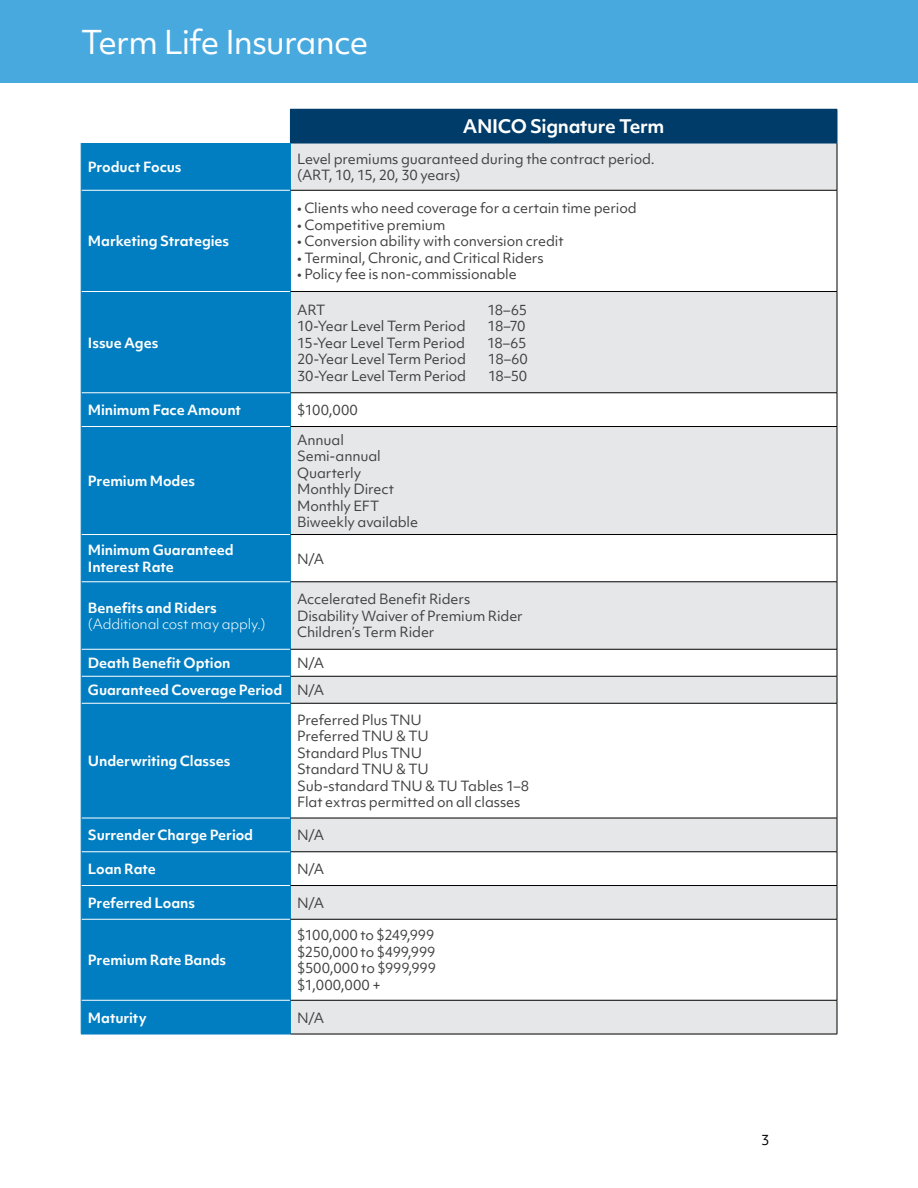
<style>
.page{position:relative;width:918px;height:1188px;background:#fff}
.page>*{position:absolute;margin:0;border:0;box-sizing:border-box;transform-origin:0 0}
.t1{font:31.5px "Objektiv Mk 1";letter-spacing:-.03em;color:#fff}
.t2{font:700 18px "Objektiv Mk 1";letter-spacing:-.025em;color:#fff}
.t3{font:13.5px/16.5px "Objektiv Mk 1";letter-spacing:-.01em;color:#414042}
.t4{font:700 13.5px/16.5px "Objektiv Mk 1";letter-spacing:-.005em;color:#fff}
.t5{font:300 13.5px "Objektiv Mk 1";letter-spacing:-.01em;color:#fff}
.t6{font:13.5px "Objektiv Mk 1";color:#000}
.s1{font-weight:400;color:#414042}
</style>
<div class="page">
<div style="left:0;top:0;width:918px;height:83px;background:#48a9df"></div>
<div style="left:290px;top:109px;width:547px;height:34px;background:#003c6a"></div>
<div style="left:82px;top:143px;width:208px;height:891px;background:#007ec1"></div>
<svg style="left:291px;top:144px;width:546px;height:890px;fill:#e6e7e8"></svg>
<svg style="left:291px;top:394px;width:546px;height:606px"></svg>
<hr style="left:81px;top:190px;width:209px;height:1px;background:#fff">
<hr style="left:81px;top:291px;width:209px;height:1px;background:#fff">
<hr style="left:81px;top:392px;width:209px;height:1px;background:#fff">
<hr style="left:81px;top:426px;width:209px;height:1px;background:#fff">
<hr style="left:81px;top:534px;width:209px;height:1px;background:#fff">
<hr style="left:81px;top:581px;width:209px;height:1px;background:#fff">
<hr style="left:81px;top:649px;width:209px;height:1px;background:#fff">
<hr style="left:81px;top:676px;width:209px;height:1px;background:#fff">
<hr style="left:81px;top:703px;width:209px;height:1px;background:#fff">
<hr style="left:81px;top:818px;width:209px;height:1px;background:#fff">
<hr style="left:81px;top:851px;width:209px;height:1px;background:#fff">
<hr style="left:81px;top:885px;width:209px;height:1px;background:#fff">
<hr style="left:81px;top:919px;width:209px;height:1px;background:#fff">
<hr style="left:81px;top:1000px;width:209px;height:1px;background:#fff">
<hr style="left:837px;top:109px;width:1px;height:34px;background:#003c6a">
<hr style="left:290px;top:143px;width:547px;height:1px;background:#003c6a">
<hr style="left:81px;top:143px;width:1px;height:47px;background:#007ec1">
<hr style="left:290px;top:143px;width:1px;height:47px;background:#007ec1">
<hr style="left:81px;top:190px;width:1px;height:102px;background:#007ec1">
<hr style="left:290px;top:190px;width:1px;height:102px;background:#007ec1">
<hr style="left:81px;top:292px;width:1px;height:101px;background:#007ec1">
<hr style="left:290px;top:292px;width:1px;height:101px;background:#007ec1">
<hr style="left:81px;top:393px;width:1px;height:34px;background:#007ec1">
<hr style="left:290px;top:393px;width:1px;height:34px;background:#007ec1">
<hr style="left:81px;top:427px;width:1px;height:108px;background:#007ec1">
<hr style="left:290px;top:427px;width:1px;height:108px;background:#007ec1">
<hr style="left:81px;top:535px;width:1px;height:47px;background:#007ec1">
<hr style="left:290px;top:535px;width:1px;height:47px;background:#007ec1">
<hr style="left:81px;top:582px;width:1px;height:67px;background:#007ec1">
<hr style="left:290px;top:582px;width:1px;height:67px;background:#007ec1">
<svg style="left:81px;top:649px;width:1px;height:54px"></svg>
<svg style="left:290px;top:649px;width:1px;height:54px"></svg>
<hr style="left:81px;top:703px;width:1px;height:115px;background:#007ec1">
<hr style="left:290px;top:703px;width:1px;height:115px;background:#007ec1">
<hr style="left:81px;top:818px;width:1px;height:34px;background:#007ec1">
<hr style="left:290px;top:818px;width:1px;height:34px;background:#007ec1">
<hr style="left:81px;top:852px;width:1px;height:34px;background:#007ec1">
<hr style="left:290px;top:852px;width:1px;height:34px;background:#007ec1">
<hr style="left:81px;top:886px;width:1px;height:33px;background:#007ec1">
<hr style="left:290px;top:886px;width:1px;height:33px;background:#007ec1">
<hr style="left:81px;top:919px;width:1px;height:81px;background:#007ec1">
<hr style="left:290px;top:919px;width:1px;height:81px;background:#007ec1">
<hr style="left:81px;top:1000px;width:1px;height:34px;background:#007ec1">
<hr style="left:290px;top:1000px;width:1px;height:34px;background:#007ec1">
<hr style="left:81px;top:1034px;width:210px;height:1px;background:#007ec1">
<hr style="left:291px;top:190px;width:546px;height:1px;background:#000">
<hr style="left:291px;top:291px;width:546px;height:1px;background:#000">
<hr style="left:291px;top:393px;width:546px;height:1px;background:#000">
<hr style="left:291px;top:426px;width:546px;height:1px;background:#000">
<hr style="left:291px;top:534px;width:546px;height:1px;background:#000">
<hr style="left:291px;top:582px;width:546px;height:1px;background:#000">
<hr style="left:291px;top:649px;width:546px;height:1px;background:#000">
<hr style="left:291px;top:676px;width:546px;height:1px;background:#000">
<hr style="left:291px;top:703px;width:546px;height:1px;background:#000">
<hr style="left:291px;top:818px;width:546px;height:1px;background:#000">
<hr style="left:291px;top:852px;width:546px;height:1px;background:#000">
<hr style="left:291px;top:885px;width:546px;height:1px;background:#000">
<hr style="left:291px;top:919px;width:546px;height:1px;background:#000">
<hr style="left:291px;top:1000px;width:546px;height:1px;background:#000">
<hr style="left:291px;top:1034px;width:546px;height:1px;background:#000">
<hr style="left:837px;top:143px;width:1px;height:47px;background:#000">
<hr style="left:837px;top:190px;width:1px;height:101px;background:#000">
<hr style="left:837px;top:292px;width:1px;height:101px;background:#000">
<hr style="left:837px;top:393px;width:1px;height:33px;background:#000">
<hr style="left:837px;top:427px;width:1px;height:107px;background:#000">
<hr style="left:837px;top:535px;width:1px;height:47px;background:#000">
<hr style="left:837px;top:582px;width:1px;height:67px;background:#000">
<svg style="left:837px;top:649px;width:1px;height:54px"></svg>
<hr style="left:837px;top:703px;width:1px;height:115px;background:#000">
<hr style="left:837px;top:818px;width:1px;height:34px;background:#000">
<hr style="left:837px;top:852px;width:1px;height:33px;background:#000">
<hr style="left:837px;top:886px;width:1px;height:33px;background:#000">
<hr style="left:837px;top:919px;width:1px;height:81px;background:#000">
<hr style="left:837px;top:1000px;width:1px;height:34px;background:#000">
<h1 class="t1" style="left:81px;top:21px;width:289px">Term Life Insurance</h1>
<h2 class="t2" style="left:463px;top:114px;width:203px">ANICO Signature Term</h2>
<p class="t4" style="left:88px;top:158px;width:95px">Product Focus</p>
<p class="t3" style="left:297px;top:150px;width:359px">Level premiums guaranteed during the contract period. (ART, 10, 15, 20, 30 years)</p>
<p class="t4" style="left:88px;top:233px;width:143px">Marketing Strategies</p>
<p class="t4" style="left:88px;top:334px;width:72px">Issue Ages</p>
<p class="t3" style="left:297px;top:200px;width:341px">• Clients who need coverage for a certain time period</p>
<p class="t3" style="left:297px;top:216px;width:150px">• Competitive premium</p>
<p class="t3" style="left:297px;top:233px;width:268px">• Conversion ability with conversion credit</p>
<p class="t3" style="left:297px;top:249px;width:248px">• Terminal, Chronic, and Critical Riders</p>
<p class="t3" style="left:297px;top:266px;width:221px">• Policy fee is non-commissionable</p>
<p class="t3" style="left:297px;top:301px;width:30px">ART</p>
<p class="t3" style="left:488px;top:301px;width:41px">18–65</p>
<p class="t3" style="left:297px;top:318px;width:170px">10-Year Level Term Period</p>
<p class="t3" style="left:488px;top:318px;width:39px">18–70</p>
<p class="t3" style="left:297px;top:334px;width:169px">15-Year Level Term Period</p>
<p class="t3" style="left:487px;top:334px;width:41px">18–65</p>
<p class="t3" style="left:297px;top:351px;width:170px">20-Year Level Term Period</p>
<p class="t3" style="left:488px;top:351px;width:41px">18–60</p>
<p class="t3" style="left:297px;top:367px;width:171px">30-Year Level Term Period</p>
<p class="t3" style="left:488px;top:367px;width:41px">18–50</p>
<p class="t4" style="left:88px;top:402px;width:155px">Minimum Face Amount</p>
<p class="t3" style="left:297px;top:402px;width:62px">$100,000</p>
<p class="t4" style="left:88px;top:472px;width:109px">Premium Modes</p>
<p class="t3" style="left:297px;top:431px;width:122px">Annual<br>Semi-annual<br>Quarterly<br>Monthly Direct<br>Monthly EFT<br>Biweekly available</p>
<p class="t4" style="left:88px;top:542px;width:147px">Minimum Guaranteed<br>Interest Rate</p>
<p class="t3" style="left:297px;top:550px;width:29px">N/A</p>
<p class="t4" style="left:88px;top:599px;width:131px">Benefits and Riders</p>
<p class="t5" style="left:88px;top:615px;width:179px">(Additional cost may apply.)</p>
<p class="t3" style="left:297px;top:591px;width:227px">Accelerated Benefit Riders<br>Disability Waiver of Premium Rider<br>Children’s Term Rider</p>
<p class="t4" style="left:88px;top:655px;width:144px">Death Benefit Option</p>
<p class="t4" style="left:88px;top:649px;width:238px;line-height:27px;text-align:right"><span class="s1">N/A<br></span>Guaranteed Coverage Period <span class="s1">N/A</span></p>
<p class="t4" style="left:88px;top:752px;width:144px">Underwriting Classes</p>
<p class="t3" style="left:297px;top:711px;width:234px">Preferred Plus TNU<br>Preferred TNU &amp; TU<br>Standard Plus TNU<br>Standard TNU &amp; TU<br>Sub-standard TNU &amp; TU Tables 1–8<br>Flat extras permitted on all classes</p>
<p class="t4" style="left:88px;top:827px;width:167px">Surrender Charge Period</p>
<p class="t3" style="left:297px;top:827px;width:29px">N/A</p>
<p class="t4" style="left:88px;top:860px;width:70px">Loan Rate</p>
<p class="t3" style="left:297px;top:861px;width:29px">N/A</p>
<p class="t4" style="left:88px;top:894px;width:109px">Preferred Loans</p>
<p class="t3" style="left:297px;top:894px;width:29px">N/A</p>
<p class="t4" style="left:88px;top:952px;width:140px">Premium Rate Bands</p>
<p class="t3" style="left:297px;top:927px;width:140px">$100,000 to $249,999 $250,000 to $499,999 $500,000 to $999,999 $1,000,000 +</p>
<p class="t4" style="left:88px;top:1009px;width:60px">Maturity</p>
<p class="t3" style="left:297px;top:1009px;width:29px">N/A</p>
<p class="t6" style="left:761px;top:1131px;width:10px">3</p>
</div>
